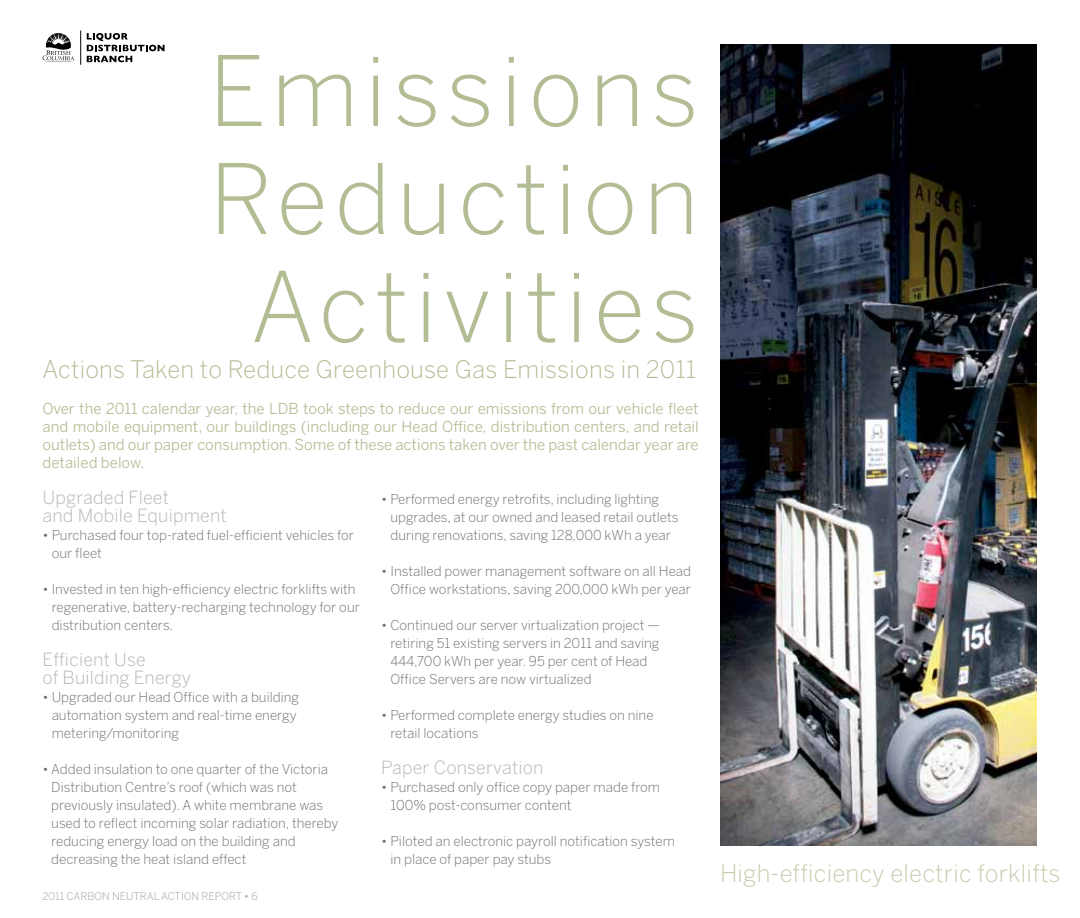
<style>
.page{position:relative;width:1080px;height:918px;background:#fff}
.page>*{position:absolute;margin:0;border:0;box-sizing:border-box;transform-origin:0 0}
.t1{font:300 96px/108px "Benton Sans";letter-spacing:.065em;color:#b3bd94;text-align:center}
.t2{font:300 24px "Benton Sans";letter-spacing:.01em;color:#b3bd94}
.t3{font:300 24px "Benton Sans";letter-spacing:.01em;color:#c4ccac}
.t4{font:300 18px/18px "Benton Sans";letter-spacing:.01em;color:#b1b4b6}
.t5{font:15px/18px "Benton Sans";color:#b3bd94;text-align:justify}
.t6{font:300 13.5px/18px "Benton Sans";color:#6d6e71}
.t7{font:300 10.5px "Benton Sans";color:#9d9fa2}
</style>
<div class="page">
<svg style="left:87px;top:33px;width:78px;height:29px"></svg>
<hr style="left:80px;top:31px;width:1px;height:34px;background:#000">
<svg style="left:43px;top:33px;width:31px;height:30px"></svg>
<img style="left:721px;top:44px;width:316px;height:801px">
<h1 class="t1" style="left:209px;top:36px;width:492px">Emissions<br>Reduction<br>Activities</h1>
<h2 class="t2" style="left:43px;top:355px;width:655px">Actions Taken to Reduce Greenhouse Gas Emissions in 2011</h2>
<p class="t5" style="left:43px;top:399px;width:658px">Over the 2011 calendar year, the LDB took steps to reduce our emissions from our vehicle fleet and mobile equipment, our buildings (including our Head Office, distribution centers, and retail outlets) and our paper consumption. Some of these actions taken over the past calendar year are detailed below.</p>
<h3 class="t4" style="left:43px;top:488px;width:186px">Upgraded Fleet<br>and Mobile Equipment</h3>
<p class="t6" style="left:52px;top:526px;width:304px;text-indent:-9px">• Purchased four top-rated fuel-efficient vehicles for our fleet</p>
<p class="t6" style="left:52px;top:580px;width:310px;text-indent:-9px">• Invested in ten high-efficiency electric forklifts with regenerative, battery-recharging technology for our distribution centers.</p>
<h3 class="t4" style="left:43px;top:650px;width:150px">Efficient Use<br>of Building Energy</h3>
<p class="t6" style="left:52px;top:688px;width:249px;text-indent:-9px">• Upgraded our Head Office with a building automation system and real-time energy metering/monitoring</p>
<p class="t6" style="left:51px;top:760px;width:289px;text-indent:-9px">• Added insulation to one quarter of the Victoria Distribution Centre’s roof (which was not previously insulated). A white membrane was used to reflect incoming solar radiation, thereby reducing energy load on the building and decreasing the heat island effect</p>
<p class="t6" style="left:390px;top:490px;width:290px;text-indent:-9px">• Performed energy retrofits, including lighting upgrades, at our owned and leased retail outlets during renovations, saving 128,000 kWh a year</p>
<p class="t6" style="left:381px;top:562px;width:311px;text-align:right">• Installed power management software on all Head<br>Office workstations, saving 200,000 kWh per year</p>
<p class="t6" style="left:390px;top:616px;width:271px;text-indent:-9px">• Continued our server virtualization project — retiring 51 existing servers in 2011 and saving 444,700 kWh per year. 95 per cent of Head Office Servers are now virtualized</p>
<p class="t6" style="left:390px;top:706px;width:265px;text-indent:-9px">• Performed complete energy studies on nine retail locations</p>
<h3 class="t4" style="left:381px;top:758px;width:164px">Paper Conservation</h3>
<p class="t6" style="left:390px;top:778px;width:271px;text-indent:-9px">• Purchased only office copy paper made from<br>100% post-consumer content</p>
<p class="t6" style="left:390px;top:832px;width:286px;text-indent:-9px">• Piloted an electronic payroll notification system in place of paper pay stubs</p>
<p class="t7" style="left:43px;top:890px;width:217px">2011 CARBON NEUTRAL ACTION REPORT • 6</p>
<h2 class="t3" style="left:720px;top:859px;width:342px">High-efficiency electric forklifts</h2>
</div>
